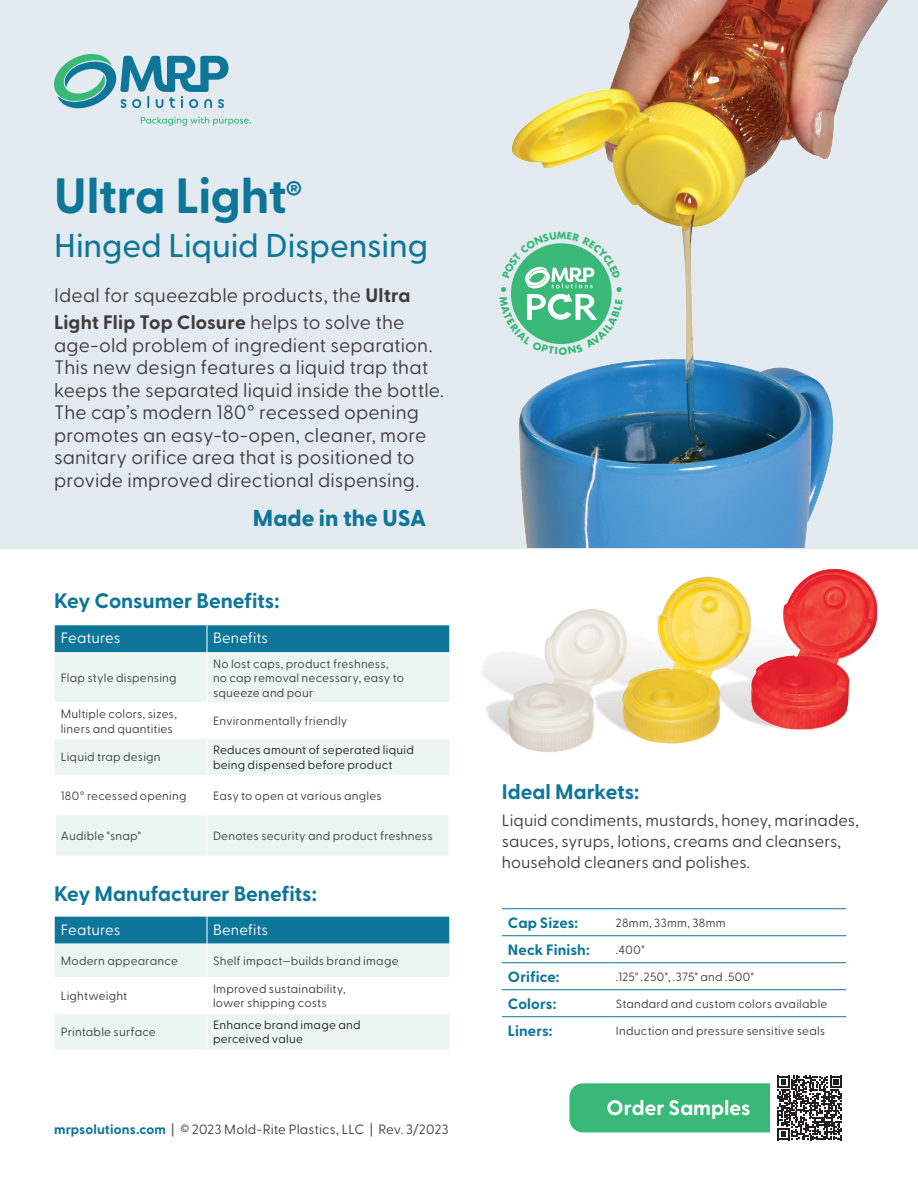
<style>
.page{position:relative;width:918px;height:1188px;background:#fff}
.page>*{position:absolute;margin:0;border:0;box-sizing:border-box;transform-origin:0 0}
.t1{font:700 49.5px "Greycliff CF";letter-spacing:-.01em;color:#0e7699}
.t2{font:500 33px "Greycliff CF";letter-spacing:-.005em;color:#0e7699}
.t3{font:800 23.1px "Greycliff CF";letter-spacing:.005em;color:#0e7699}
.t4{font:700 21px "Greycliff CF";color:#0e7699}
.t5{font:700 21px "Greycliff CF";color:#fff}
.t6{font:19.5px/22.5px "Greycliff CF";letter-spacing:.01em;color:#3e3e3f}
.t7{font:16.5px/21px "Greycliff CF";letter-spacing:.005em;color:#3e3e3f}
.t8{font:700 15px "Greycliff CF";letter-spacing:.005em;color:#0e7699}
.t9{font:15px "Greycliff CF";color:#fff}
.t10{font:13.5px "Greycliff CF";letter-spacing:.01em;color:#3e3e3f}
.t11{font:12px/14.4px "Greycliff CF";letter-spacing:.02em;color:#3e3e3f}
.t12{font:12px/14.4px "Greycliff CF";letter-spacing:.02em;color:#231f20}
.s1{font-weight:700}
.s2{font-weight:700;color:#0e7699}
</style>
<div class="page">
<div style="left:569px;top:1083px;width:219px;height:49px;background:#39b877;border-radius:13px"></div>
<div style="left:0;top:0;width:918px;height:549px;background:#e4ebf0"></div>
<img style="left:511px;top:0;width:377px;height:548px">
<svg style="left:55px;top:652px;width:394px;height:204px;fill:#ebf6ee"></svg>
<div style="left:55px;top:625px;width:394px;height:27px;background:#0e7699"></div>
<hr style="left:55px;top:702px;width:152px;height:1px;background:#fff">
<hr style="left:207px;top:702px;width:242px;height:1px;background:#fff">
<hr style="left:55px;top:738px;width:152px;height:1px;background:#fff">
<hr style="left:207px;top:738px;width:242px;height:1px;background:#fff">
<hr style="left:54px;top:775px;width:2px;height:40px;background:#fff">
<hr style="left:448px;top:775px;width:2px;height:40px;background:#fff">
<hr style="left:54px;top:815px;width:2px;height:41px;background:#fff">
<hr style="left:448px;top:815px;width:2px;height:41px;background:#fff">
<hr style="left:207px;top:652px;width:1px;height:50px;background:#fff">
<hr style="left:207px;top:703px;width:1px;height:35px;background:#fff">
<hr style="left:207px;top:739px;width:1px;height:36px;background:#fff">
<hr style="left:207px;top:775px;width:1px;height:40px;background:#fff">
<hr style="left:207px;top:815px;width:1px;height:41px;background:#fff">
<svg style="left:55px;top:917px;width:394px;height:132px"></svg>
<hr style="left:207px;top:944px;width:1px;height:33px;background:#fff">
<hr style="left:207px;top:1014px;width:1px;height:35px;background:#fff">
<hr style="left:55px;top:977px;width:152px;height:1px;background:#fff">
<hr style="left:207px;top:977px;width:242px;height:1px;background:#fff">
<hr style="left:206px;top:978px;width:2px;height:35px;background:#fff">
<hr style="left:55px;top:1013px;width:152px;height:1px;background:#fff">
<hr style="left:207px;top:1013px;width:242px;height:1px;background:#fff">
<img style="left:482px;top:654px;width:69px;height:99px">
<img style="left:509px;top:569px;width:368px;height:183px">
<hr style="left:502px;top:908px;width:108px;height:1px;background:#0e7699">
<hr style="left:610px;top:908px;width:236px;height:1px;background:#0e7699">
<hr style="left:502px;top:935px;width:108px;height:1px;background:#0e7699">
<hr style="left:610px;top:935px;width:236px;height:1px;background:#0e7699">
<hr style="left:502px;top:962px;width:108px;height:1px;background:#0e7699">
<hr style="left:610px;top:962px;width:236px;height:1px;background:#0e7699">
<hr style="left:502px;top:989px;width:108px;height:1px;background:#0e7699">
<hr style="left:610px;top:989px;width:236px;height:1px;background:#0e7699">
<hr style="left:502px;top:1016px;width:108px;height:1px;background:#0e7699">
<hr style="left:610px;top:1016px;width:236px;height:1px;background:#0e7699">
<svg style="left:54px;top:54px;width:175px;height:54px"></svg>
<svg style="left:141px;top:117px;width:110px;height:9px"></svg>
<div style="left:770px;top:1069px;width:79px;height:78px;background:#fff"></div>
<svg style="left:777px;top:1076px;width:65px;height:64px"></svg>
<svg style="left:501px;top:232px;width:122px;height:123px"></svg>
<p class="t1" style="left:54px;top:158px;width:250px">Ultra Light<sup>®</sup></p>
<p class="t2" style="left:54px;top:220px;width:376px">Hinged Liquid Dispensing</p>
<p class="t6" style="left:54px;top:281px;width:358px;line-height:27px">Ideal for squeezable products, the <span class="s1">Ultra<br>Light Flip Top Closure</span> helps to solve the</p>
<p class="t6" style="left:54px;top:332px;width:392px">age-old problem of ingredient separation.<br>This new design features a liquid trap that keeps the separated liquid inside the bottle.<br>The cap’s modern 180° recessed opening promotes an easy-to-open, cleaner, more sanitary orifice area that is positioned to provide improved directional dispensing.</p>
<p class="t3" style="left:253px;top:500px;width:175px">Made in the USA</p>
<p class="t4" style="left:54px;top:585px;width:227px">Key Consumer Benefits:</p>
<p class="t9" style="left:61px;top:627px;width:61px">Features</p>
<p class="t9" style="left:213px;top:627px;width:57px">Benefits</p>
<p class="t11" style="left:61px;top:670px;width:117px">Flap style dispensing</p>
<p class="t11" style="left:213px;top:656px;width:193px">No lost caps, product freshness, no cap removal necessary, easy to squeeze and pour</p>
<p class="t11" style="left:61px;top:706px;width:118px">Multiple colors, sizes, liners and quantities</p>
<p class="t11" style="left:213px;top:713px;width:136px">Environmentally friendly</p>
<p class="t11" style="left:61px;top:749px;width:101px">Liquid trap design</p>
<p class="t12" style="left:213px;top:742px;width:202px">Reduces amount of seperated liquid being dispensed before product</p>
<p class="t11" style="left:61px;top:787px;width:127px">180° recessed opening</p>
<p class="t11" style="left:213px;top:787px;width:170px">Easy to open at various angles</p>
<p class="t11" style="left:61px;top:828px;width:82px">Audible "snap"</p>
<p class="t11" style="left:213px;top:828px;width:221px">Denotes security and product freshness</p>
<p class="t4" style="left:54px;top:878px;width:264px">Key Manufacturer Benefits:</p>
<p class="t9" style="left:61px;top:918px;width:61px">Features</p>
<p class="t9" style="left:213px;top:918px;width:57px">Benefits</p>
<p class="t11" style="left:61px;top:953px;width:119px">Modern appearance</p>
<p class="t11" style="left:213px;top:953px;width:187px">Shelf impact—builds brand image</p>
<p class="t11" style="left:61px;top:988px;width:68px">Lightweight</p>
<p class="t11" style="left:213px;top:981px;width:134px">Improved sustainability, lower shipping costs</p>
<p class="t11" style="left:61px;top:1024px;width:97px">Printable surface</p>
<p class="t12" style="left:213px;top:1017px;width:149px">Enhance brand image and perceived value</p>
<p class="t10" style="left:54px;top:1119px;width:396px"><span class="s2">mrpsolutions.com</span> | © 2023 Mold-Rite Plastics, LLC | Rev. 3/2023</p>
<p class="t4" style="left:502px;top:775px;width:139px">Ideal Markets:</p>
<p class="t7" style="left:502px;top:808px;width:359px">Liquid condiments, mustards, honey, marinades, sauces, syrups, lotions, creams and cleansers, household cleaners and polishes.</p>
<p class="t8" style="left:508px;top:912px;width:72px">Cap Sizes:</p>
<p class="t11" style="left:616px;top:915px;width:111px">28mm, 33mm, 38mm</p>
<p class="t8" style="left:508px;top:939px;width:83px">Neck Finish:</p>
<p class="t11" style="left:616px;top:942px;width:30px">.400"</p>
<p class="t8" style="left:508px;top:966px;width:53px">Orifice:</p>
<p class="t11" style="left:616px;top:969px;width:140px">.125" .250", .375" and .500"</p>
<p class="t8" style="left:508px;top:993px;width:50px">Colors:</p>
<p class="t11" style="left:616px;top:996px;width:213px">Standard and custom colors available</p>
<p class="t8" style="left:508px;top:1020px;width:46px">Liners:</p>
<p class="t11" style="left:616px;top:1023px;width:211px">Induction and pressure sensitive seals</p>
<p class="t5" style="left:607px;top:1091px;width:145px">Order Samples</p>
</div>
